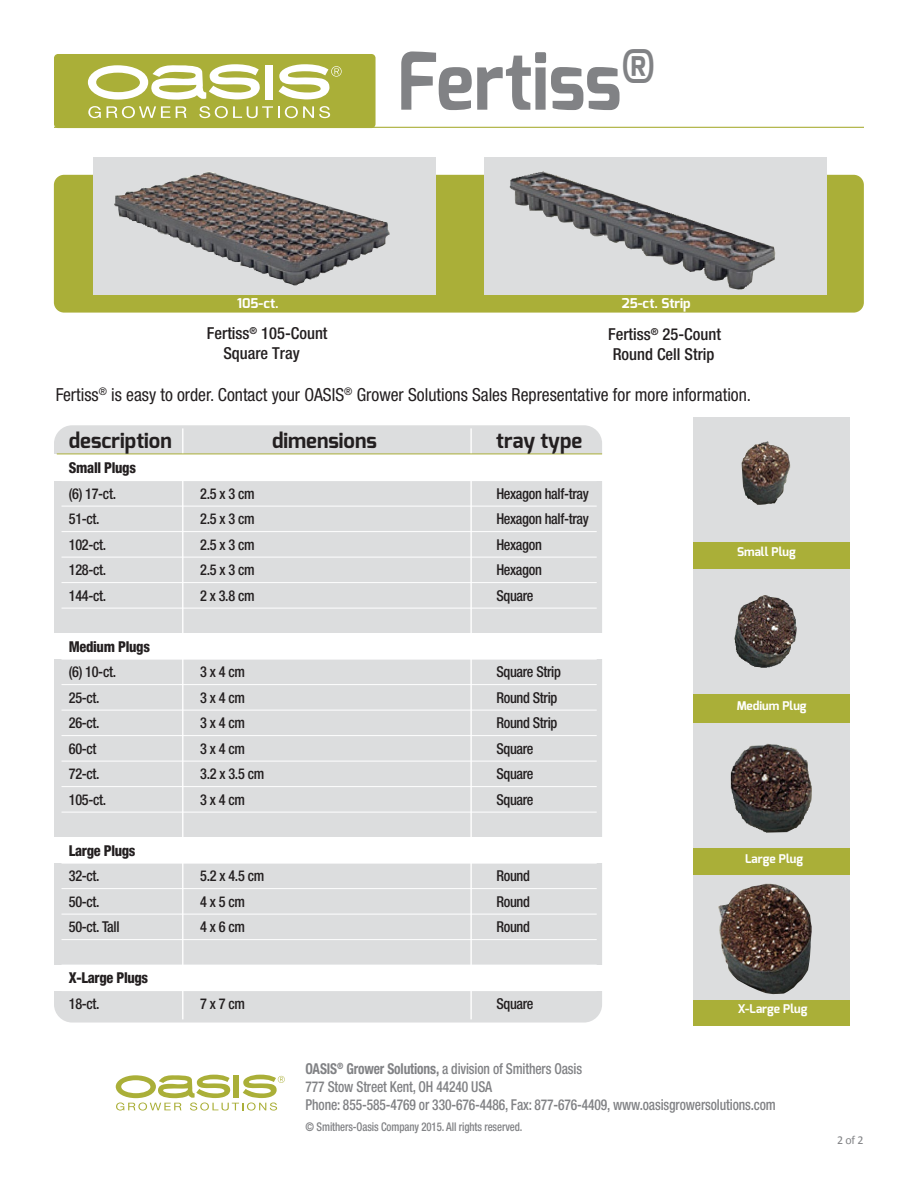
<style>
.page{position:relative;width:918px;height:1188px;background:#fff}
.page>*{position:absolute;margin:0;border:0;box-sizing:border-box;transform-origin:0 0}
.t1{font:700 79.5px "Exo";color:#818285;scale:.91 1}
.t2{font:700 21px "Exo";color:#231f20}
.t3{font:condensed 18px "Helvetica Neue";color:#231f20}
.t4{font:500 condensed 16.5px/19.8px "Helvetica Neue";color:#231f20}
.t5{font:500 condensed 15px "Helvetica Neue";letter-spacing:-.02em;color:#231f20;scale:.95 1}
.t6{font:500 condensed 15px/18px "Helvetica Neue";letter-spacing:-.01em;color:#818285;scale:.9 1}
.t7{font:800 condensed 15px "Helvetica Neue";letter-spacing:-.02em;color:#231f20;scale:.95 1}
.t8{font:700 13.5px "Exo";color:#fff}
.t9{font:500 condensed 12px "Helvetica Neue";letter-spacing:-.01em;color:#818285;scale:.9 1}
.t10{font:700 12px "Exo";color:#fff}
.t11{font:12px "Calibri";color:#818285}
.s1{font-weight:700}
</style>
<div class="page">
<div style="left:694px;top:461px;width:156px;height:565px;background:#aaaf38"></div>
<div style="left:54px;top:425px;width:548px;height:598px;background:#dcddde;border-radius:18px"></div>
<hr style="left:54px;top:127px;width:810px;height:1px;background:#aaaf38">
<div style="left:54px;top:54px;width:322px;height:74px;background:#aaaf38;border-radius:4px"></div>
<svg style="left:88px;top:64px;width:254px;height:54px"></svg>
<div style="left:54px;top:175px;width:810px;height:138px;background:#aaaf38;border-radius:10px"></div>
<hr style="left:62px;top:506px;width:535px;height:1px;background:#fff">
<hr style="left:62px;top:531px;width:535px;height:1px;background:#fff">
<hr style="left:62px;top:557px;width:535px;height:1px;background:#fff">
<hr style="left:62px;top:582px;width:535px;height:1px;background:#fff">
<hr style="left:62px;top:608px;width:535px;height:1px;background:#fff">
<hr style="left:62px;top:633px;width:535px;height:1px;background:#fff">
<hr style="left:62px;top:659px;width:535px;height:1px;background:#fff">
<hr style="left:62px;top:684px;width:535px;height:1px;background:#fff">
<hr style="left:62px;top:710px;width:535px;height:1px;background:#fff">
<hr style="left:62px;top:735px;width:535px;height:1px;background:#fff">
<hr style="left:62px;top:761px;width:535px;height:1px;background:#fff">
<hr style="left:62px;top:786px;width:535px;height:1px;background:#fff">
<hr style="left:62px;top:812px;width:535px;height:1px;background:#fff">
<hr style="left:62px;top:837px;width:535px;height:1px;background:#fff">
<hr style="left:62px;top:863px;width:535px;height:1px;background:#fff">
<hr style="left:62px;top:888px;width:535px;height:1px;background:#fff">
<hr style="left:62px;top:914px;width:535px;height:1px;background:#fff">
<hr style="left:62px;top:939px;width:535px;height:1px;background:#fff">
<hr style="left:182px;top:428px;width:1px;height:591px;background:#fff">
<hr style="left:470px;top:428px;width:2px;height:591px;background:#fff">
<svg style="left:116px;top:1074px;width:169px;height:37px"></svg>
<div style="left:93px;top:157px;width:342px;height:138px;background:#dcddde"></div>
<div style="left:694px;top:417px;width:156px;height:125px;background:#dcddde"></div>
<div style="left:694px;top:569px;width:156px;height:125px;background:#dcddde"></div>
<div style="left:694px;top:723px;width:156px;height:125px;background:#dcddde"></div>
<div style="left:694px;top:875px;width:156px;height:125px;background:#dcddde"></div>
<div style="left:51px;top:454px;width:580px;height:27px;background:#fff"></div>
<div style="left:51px;top:634px;width:580px;height:25px;background:#fff"></div>
<div style="left:51px;top:838px;width:580px;height:25px;background:#fff"></div>
<div style="left:49px;top:965px;width:580px;height:26px;background:#fff"></div>
<hr style="left:57px;top:454px;width:545px;height:1px;background:#aaaf38">
<img style="left:718px;top:884px;width:94px;height:110px">
<img style="left:114px;top:172px;width:276px;height:113px">
<div style="left:484px;top:157px;width:342px;height:138px;background:#dcddde"></div>
<img style="left:510px;top:172px;width:265px;height:118px">
<img style="left:731px;top:744px;width:81px;height:89px">
<img style="left:742px;top:441px;width:49px;height:64px">
<img style="left:734px;top:595px;width:63px;height:73px">
<h1 class="t1" style="left:397px;top:30px;width:285px">Fertiss<sup>®</sup></h1>
<p class="t8" style="left:237px;top:294px;width:43px">105-ct.</p>
<p class="t8" style="left:622px;top:294px;width:70px">25-ct. Strip</p>
<p class="t4" style="left:223px;top:323px;width:106px;text-indent:-16px">Fertiss<sup>®</sup> 105-Count<br>Square Tray</p>
<p class="t4" style="left:608px;top:324px;width:114px">Fertiss<sup>®</sup> 25-Count<br>Round Cell Strip</p>
<p class="t3" style="left:56px;top:384px;width:697px">Fertiss<sup>®</sup> is easy to order. Contact your OASIS<sup>®</sup> Grower Solutions Sales Representative for more information.</p>
<h2 class="t2" style="left:69px;top:427px;width:104px">description</h2>
<h2 class="t2" style="left:272px;top:427px;width:106px">dimensions</h2>
<h2 class="t2" style="left:496px;top:427px;width:88px">tray type</h2>
<p class="t7" style="left:69px;top:459px;width:72px">Small Plugs</p>
<p class="t5" style="left:69px;top:485px;width:51px">(6) 17-ct.</p>
<p class="t5" style="left:200px;top:485px;width:59px">2.5 x 3 cm</p>
<p class="t5" style="left:496px;top:485px;width:99px">Hexagon half-tray</p>
<p class="t5" style="left:69px;top:510px;width:34px">51-ct.</p>
<p class="t5" style="left:200px;top:510px;width:59px">2.5 x 3 cm</p>
<p class="t5" style="left:496px;top:510px;width:99px">Hexagon half-tray</p>
<p class="t5" style="left:69px;top:536px;width:41px">102-ct.</p>
<p class="t5" style="left:200px;top:536px;width:59px">2.5 x 3 cm</p>
<p class="t5" style="left:496px;top:536px;width:49px">Hexagon</p>
<p class="t5" style="left:69px;top:561px;width:41px">128-ct.</p>
<p class="t5" style="left:200px;top:561px;width:59px">2.5 x 3 cm</p>
<p class="t5" style="left:496px;top:561px;width:49px">Hexagon</p>
<p class="t5" style="left:69px;top:587px;width:41px">144-ct.</p>
<p class="t5" style="left:200px;top:587px;width:59px">2 x 3.8 cm</p>
<p class="t5" style="left:496px;top:587px;width:41px">Square</p>
<p class="t7" style="left:69px;top:637px;width:87px">Medium Plugs</p>
<p class="t5" style="left:69px;top:663px;width:51px">(6) 10-ct.</p>
<p class="t5" style="left:200px;top:663px;width:49px">3 x 4 cm</p>
<p class="t5" style="left:496px;top:663px;width:70px">Square Strip</p>
<p class="t5" style="left:69px;top:689px;width:34px">25-ct.</p>
<p class="t5" style="left:200px;top:689px;width:49px">3 x 4 cm</p>
<p class="t5" style="left:496px;top:689px;width:66px">Round Strip</p>
<p class="t5" style="left:69px;top:714px;width:34px">26-ct.</p>
<p class="t5" style="left:200px;top:714px;width:49px">3 x 4 cm</p>
<p class="t5" style="left:496px;top:714px;width:66px">Round Strip</p>
<p class="t5" style="left:69px;top:740px;width:31px">60-ct</p>
<p class="t5" style="left:200px;top:740px;width:49px">3 x 4 cm</p>
<p class="t5" style="left:496px;top:740px;width:41px">Square</p>
<p class="t5" style="left:69px;top:765px;width:34px">72-ct.</p>
<p class="t5" style="left:200px;top:765px;width:69px">3.2 x 3.5 cm</p>
<p class="t5" style="left:496px;top:765px;width:41px">Square</p>
<p class="t5" style="left:69px;top:791px;width:41px">105-ct.</p>
<p class="t5" style="left:200px;top:791px;width:49px">3 x 4 cm</p>
<p class="t5" style="left:496px;top:791px;width:41px">Square</p>
<p class="t7" style="left:69px;top:841px;width:72px">Large Plugs</p>
<p class="t5" style="left:69px;top:867px;width:34px">32-ct.</p>
<p class="t5" style="left:200px;top:867px;width:69px">5.2 x 4.5 cm</p>
<p class="t5" style="left:496px;top:867px;width:37px">Round</p>
<p class="t5" style="left:69px;top:893px;width:34px">50-ct.</p>
<p class="t5" style="left:200px;top:893px;width:49px">4 x 5 cm</p>
<p class="t5" style="left:496px;top:893px;width:37px">Round</p>
<p class="t5" style="left:69px;top:918px;width:55px">50-ct. Tall</p>
<p class="t5" style="left:200px;top:918px;width:49px">4 x 6 cm</p>
<p class="t5" style="left:496px;top:918px;width:37px">Round</p>
<p class="t7" style="left:69px;top:969px;width:85px">X-Large Plugs</p>
<p class="t5" style="left:69px;top:995px;width:34px">18-ct.</p>
<p class="t5" style="left:200px;top:995px;width:49px">7 x 7 cm</p>
<p class="t5" style="left:496px;top:995px;width:41px">Square</p>
<p class="t10" style="left:737px;top:544px;width:60px">Small Plug</p>
<p class="t10" style="left:737px;top:698px;width:71px">Medium Plug</p>
<p class="t10" style="left:745px;top:851px;width:60px">Large Plug</p>
<p class="t10" style="left:738px;top:1001px;width:71px">X-Large Plug</p>
<p class="t6" style="left:306px;top:1060px;width:524px"><span class="s1">OASIS</span><sup>®</sup> <span class="s1">Grower Solutions,</span> a division of Smithers Oasis<br>777 Stow Street Kent, OH 44240 USA<br>Phone: 855-585-4769 or 330-676-4486, Fax: 877-676-4409, www.oasisgrowersolutions.com</p>
<p class="t9" style="left:306px;top:1120px;width:243px">© Smithers-Oasis Company 2015. All rights reserved.</p>
<p class="t11" style="left:837px;top:1132px;width:28px">2 of 2</p>
</div>
